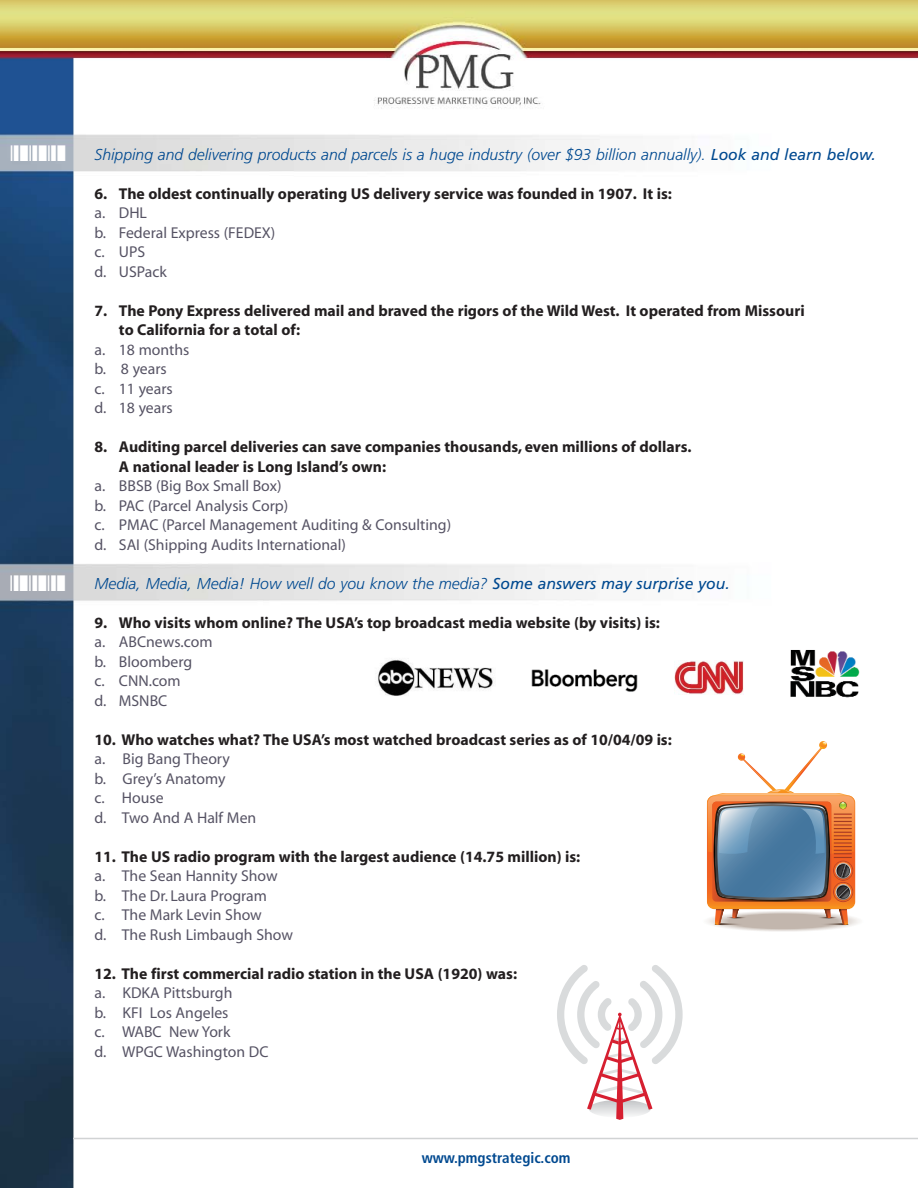
<style>
.page{position:relative;width:918px;height:1188px;background:#fff}
.page>*{position:absolute;margin:0;border:0;box-sizing:border-box;transform-origin:0 0}
.t1{font:22.5px "Zapf Dingbats ITC";color:#fff}
.t2{font:700 15.75px/19.5px "Myriad";color:#231f20}
.t3{font:15.75px/19.5px "Myriad";color:#565364}
.t4{font:italic 300 15.75px "Frutiger";color:#004990}
.t5{font:700 condensed 15px "Frutiger";color:#004990}
.s1{font-weight:400}
</style>
<div class="page">
<img style="left:0;top:0;width:918px;height:1188px">
<div style="left:649px;top:731px;width:255px;height:221px;background:#fff"></div>
<svg style="left:706px;top:741px;width:153px;height:191px"></svg>
<svg style="left:557px;top:965px;width:126px;height:155px"></svg>
<div style="left:530px;top:658px;width:118px;height:45px;background:#fff"></div>
<img style="left:531px;top:669px;width:107px;height:23px">
<div style="left:370px;top:653px;width:132px;height:49px;background:#fff"></div>
<img style="left:378px;top:659px;width:115px;height:37px">
<div style="left:675px;top:660px;width:71px;height:38px;background:#fff"></div>
<img style="left:675px;top:660px;width:68px;height:35px">
<div style="left:788px;top:644px;width:97px;height:65px;background:#fff"></div>
<img style="left:790px;top:650px;width:70px;height:48px">
<hr style="left:73px;top:1138px;width:845px;height:1px;background:#d1d3d4">
<h1 class="t1" style="left:10px;top:145px;width:58px">❘❙❚❘❙❚❘❙❚</h1>
<h1 class="t1" style="left:10px;top:575px;width:58px">❘❙❚❘❙❚❘❙❚</h1>
<p class="t4" style="left:94px;top:148px;width:783px">Shipping and delivering products and parcels is a huge industry (over $93 billion annually). <span class="s1">Look and learn below.</span></p>
<p class="t2" style="left:94px;top:185px;width:579px">6. The oldest continually operating US delivery service was founded in 1907. It is:</p>
<p class="t3" style="left:94px;top:205px;width:182px">a. DHL<br>b. Federal Express (FEDEX) c. UPS<br>d. USPack</p>
<p class="t2" style="left:119px;top:302px;width:687px;text-indent:-24px">7. The Pony Express delivered mail and braved the rigors of the Wild West. It operated from Missouri to California for a total of:</p>
<p class="t3" style="left:94px;top:341px;width:96px">a. 18 months b. 8 years<br>c. 11 years<br>d. 18 years</p>
<p class="t2" style="left:119px;top:439px;width:574px;text-indent:-24px">8. Auditing parcel deliveries can save companies thousands, even millions of dollars.<br>A national leader is Long Island’s own:</p>
<p class="t3" style="left:94px;top:478px;width:358px">a. BBSB (Big Box Small Box)<br>b. PAC (Parcel Analysis Corp)<br>c. PMAC (Parcel Management Auditing &amp; Consulting) d. SAI (Shipping Audits International)</p>
<p class="t4" style="left:94px;top:577px;width:637px">Media, Media, Media! How well do you know the media? <span class="s1">Some answers may surprise you.</span></p>
<p class="t2" style="left:94px;top:614px;width:567px">9. Who visits whom online? The USA’s top broadcast media website (by visits) is:</p>
<p class="t3" style="left:94px;top:634px;width:120px">a. ABCnews.com b. Bloomberg<br>c. CNN.com<br>d. MSNBC</p>
<p class="t2" style="left:94px;top:731px;width:579px">10. Who watches what? The USA’s most watched broadcast series as of 10/04/09 is:</p>
<p class="t3" style="left:94px;top:751px;width:163px">a. Big Bang Theory<br>b. Grey’s Anatomy<br>c. House<br>d. Two And A Half Men</p>
<p class="t2" style="left:94px;top:848px;width:487px">11. The US radio program with the largest audience (14.75 million) is:</p>
<p class="t3" style="left:94px;top:868px;width:200px">a. The Sean Hannity Show b. The Dr. Laura Program<br>c. The Mark Levin Show<br>d. The Rush Limbaugh Show</p>
<p class="t2" style="left:94px;top:965px;width:424px">12. The first commercial radio station in the USA (1920) was:</p>
<p class="t3" style="left:94px;top:985px;width:176px">a. KDKA Pittsburgh<br>b. KFI Los Angeles<br>c. WABC New York<br>d. WPGC Washington DC</p>
<p class="t5" style="left:422px;top:1152px;width:150px">www.pmgstrategic.com</p>
</div>
